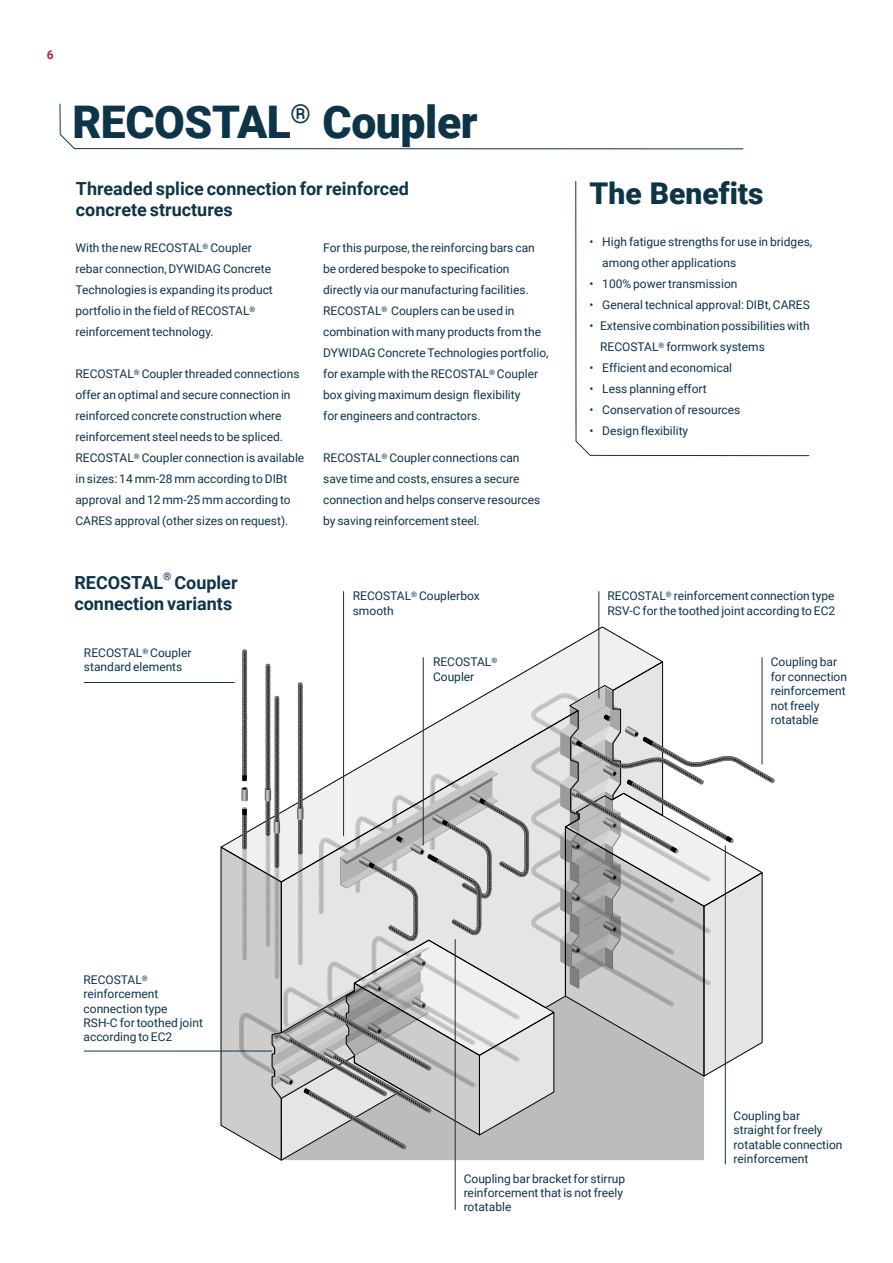
<style>
.page{position:relative;width:893px;height:1263px;background:#fff}
.page>*{position:absolute;margin:0;border:0;box-sizing:border-box;transform-origin:0 0}
.t1{font:900 45px "Roboto";letter-spacing:-.01em;color:#0e3448}
.t2{font:900 30px "Roboto";color:#0e3448}
.t3{font:700 18px/21px "Roboto";color:#0e3448}
.t4{font:12px/21px "Roboto";color:#0e3448}
.t5{font:700 12px "Roboto";color:#c81e2a}
.t6{font:700 10.5px "Roboto";color:#0e3448}
</style>
<div class="page">
<svg style="left:220px;top:627px;width:422px;height:255px"></svg>
<svg style="left:221px;top:649px;width:554px;height:512px"></svg>
<hr style="left:762px;top:657px;width:1px;height:107px;background:#0e3448">
<hr style="left:423px;top:657px;width:1px;height:188px;background:#0e3448">
<hr style="left:343px;top:591px;width:1px;height:245px;background:#0e3448">
<hr style="left:599px;top:591px;width:1px;height:107px;background:#0e3448">
<hr style="left:725px;top:845px;width:1px;height:319px;background:#0e3448">
<hr style="left:455px;top:939px;width:1px;height:271px;background:#0e3448">
<hr style="left:84px;top:682px;width:151px;height:1px;background:#0e3448">
<hr style="left:84px;top:1051px;width:188px;height:1px;background:#0e3448">
<svg style="left:575px;top:181px;width:235px;height:275px"></svg>
<svg style="left:59px;top:103px;width:685px;height:47px"></svg>
<p class="t5" style="left:47px;top:47px;width:8px">6</p>
<h1 class="t1" style="left:72px;top:90px;width:407px">RECOSTAL<sup>®</sup> Coupler</h1>
<h3 class="t3" style="left:76px;top:177px;width:335px">Threaded splice connection for reinforced concrete structures</h3>
<p class="t4" style="left:75px;top:237px;width:199px">With the new RECOSTAL<sup>®</sup> Coupler rebar connection, DYWIDAG Concrete Technologies is expanding its product portfolio in the field of RECOSTAL<sup>® </sup>reinforcement technology.</p>
<p class="t4" style="left:75px;top:363px;width:230px">RECOSTAL<sup>®</sup> Coupler threaded connections offer an optimal and secure connection in reinforced concrete construction where reinforcement steel needs to be spliced.<br>RECOSTAL<sup>®</sup> Coupler connection is available in sizes: 14 mm-28 mm according to DIBt approval and 12 mm-25 mm according to CARES approval (other sizes on request).</p>
<p class="t4" style="left:323px;top:237px;width:227px">For this purpose, the reinforcing bars can be ordered bespoke to specification directly via our manufacturing facilities.<br>RECOSTAL<sup>®</sup> Couplers can be used in combination with many products from the DYWIDAG Concrete Technologies portfolio, for example with the RECOSTAL<sup>®</sup> Coupler box giving maximum design flexibility<br>for engineers and contractors.</p>
<p class="t4" style="left:323px;top:447px;width:219px">RECOSTAL<sup>®</sup> Coupler connections can save time and costs, ensures a secure connection and helps conserve resources by saving reinforcement steel.</p>
<h2 class="t2" style="left:589px;top:172px;width:176px">The Benefits</h2>
<p class="t4" style="left:602px;top:231px;width:211px;text-indent:-13px">• High fatigue strengths for use in bridges, among other applications</p>
<p class="t4" style="left:589px;top:273px;width:149px">• 100% power transmission</p>
<p class="t4" style="left:589px;top:294px;width:222px">• General technical approval: DIBt, CARES</p>
<p class="t4" style="left:600px;top:315px;width:211px;text-indent:-11px">• Extensive combination possibilities with<br>RECOSTAL<sup>®</sup> formwork systems</p>
<p class="t4" style="left:589px;top:357px;width:144px">• Efficient and economical</p>
<p class="t4" style="left:589px;top:378px;width:119px">• Less planning effort</p>
<p class="t4" style="left:589px;top:399px;width:152px">• Conservation of resources</p>
<p class="t4" style="left:589px;top:420px;width:100px">• Design flexibility</p>
<h3 class="t3" style="left:74px;top:571px;width:90px">RECOSTAL</h3>
<p class="t6" style="left:163px;top:569px;width:10px">®</p>
<h3 class="t3" style="left:74px;top:571px;width:165px;text-align:right">Coupler<br>connection variants</h3>
<p class="t4" style="left:84px;top:645px;width:109px;line-height:14.4px">RECOSTAL<sup>®</sup> Coupler standard elements</p>
<p class="t4" style="left:353px;top:588px;width:128px;line-height:14.4px">RECOSTAL<sup>®</sup> Couplerbox smooth</p>
<p class="t4" style="left:608px;top:588px;width:229px;line-height:14.4px">RECOSTAL<sup>®</sup> reinforcement connection type<br>RSV-C for the toothed joint according to EC2</p>
<p class="t4" style="left:433px;top:654px;width:66px;line-height:14.4px">RECOSTAL<sup>®<br></sup>Coupler</p>
<p class="t4" style="left:771px;top:654px;width:78px;line-height:14.4px">Coupling bar for connection reinforcement not freely rotatable</p>
<p class="t4" style="left:84px;top:972px;width:121px;line-height:14.4px">RECOSTAL<sup>® </sup>reinforcement connection type<br>RSH-C for toothed joint according to EC2</p>
<p class="t4" style="left:464px;top:1170px;width:163px;line-height:14.4px">Coupling bar bracket for stirrup reinforcement that is not freely rotatable</p>
<p class="t4" style="left:734px;top:1108px;width:110px;line-height:14.4px">Coupling bar straight for freely rotatable connection reinforcement</p>
</div>
